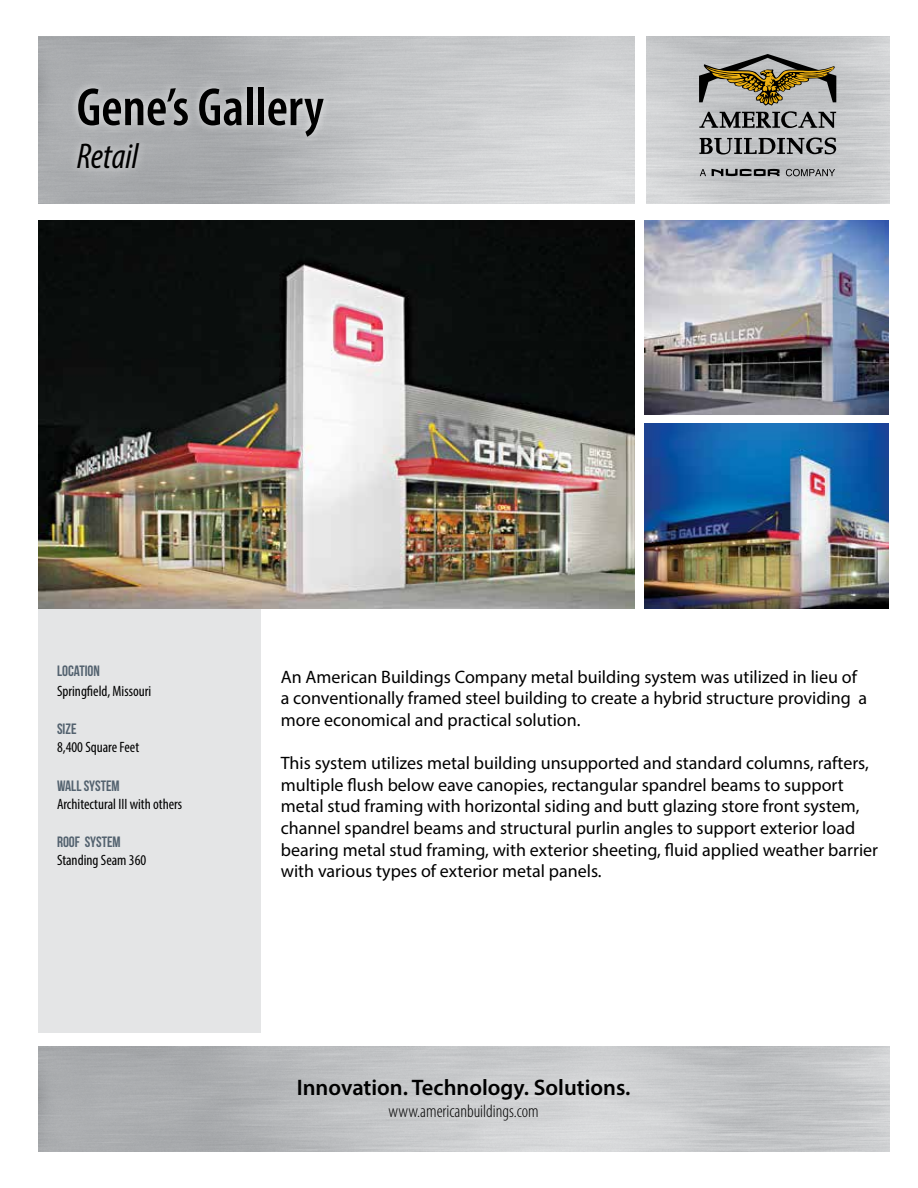
<style>
.page{position:relative;width:918px;height:1188px;background:#fff}
.page>*{position:absolute;margin:0;border:0;box-sizing:border-box;transform-origin:0 0}
.t1{font:600 condensed 54px "Myriad Pro";color:#000}
.t2{font:italic condensed 36px "Myriad Pro";color:#000}
.t3{font:600 22.5px "Myriad Pro";color:#000}
.t4{font:18px/21.6px "Myriad Pro";color:#000}
.t5{font:300 condensed 18px "Myriad Pro";color:#000}
.t6{font:condensed 15px "Myriad Pro";color:#000}
.t7{font:15px "Bebas Neue";color:#53626f}
</style>
<div class="page">
<img style="left:38px;top:36px;width:851px;height:167px">
<div style="left:68px;top:78px;width:265px;height:100px;background:#fff;opacity:.75"></div>
<div style="left:635px;top:0;width:11px;height:214px;background:#fff"></div>
<svg style="left:699px;top:138px;width:137px;height:17px;background:#7c7d7e"></svg>
<svg style="left:699px;top:54px;width:137px;height:74px;background:#918b7c"></svg>
<svg style="left:712px;top:169px;width:68px;height:7px"></svg>
<svg style="left:700px;top:169px;width:6px;height:7px"></svg>
<svg style="left:786px;top:169px;width:49px;height:7px"></svg>
<div style="left:39px;top:581px;width:222px;height:451px;background:#e4e5e6"></div>
<img style="left:39px;top:220px;width:596px;height:389px">
<img style="left:645px;top:220px;width:244px;height:194px">
<img style="left:645px;top:423px;width:244px;height:186px">
<h1 class="t1" style="left:77px;top:74px;width:249px">Gene’s Gallery</h1>
<h2 class="t2" style="left:77px;top:135px;width:63px">Retail</h2>
<p class="t7" style="left:57px;top:663px;width:44px">LOCATION</p>
<p class="t6" style="left:57px;top:682px;width:96px">Springfield, Missouri</p>
<p class="t7" style="left:57px;top:720px;width:21px">SIZE</p>
<p class="t6" style="left:57px;top:738px;width:84px">8,400 Square Feet</p>
<p class="t7" style="left:57px;top:778px;width:64px">WALL SYSTEM</p>
<p class="t6" style="left:57px;top:795px;width:127px">Architectural III with others</p>
<p class="t7" style="left:57px;top:834px;width:65px">ROOF SYSTEM</p>
<p class="t6" style="left:57px;top:851px;width:91px">Standing Seam 360</p>
<p class="t4" style="left:281px;top:666px;width:588px">An American Buildings Company metal building system was utilized in lieu of a conventionally framed steel building to create a hybrid structure providing a more economical and practical solution.</p>
<p class="t4" style="left:281px;top:752px;width:599px">This system utilizes metal building unsupported and standard columns, rafters, multiple flush below eave canopies, rectangular spandrel beams to support metal stud framing with horizontal siding and butt glazing store front system, channel spandrel beams and structural purlin angles to support exterior load bearing metal stud framing, with exterior sheeting, fluid applied weather barrier with various types of exterior metal panels.</p>
<p class="t3" style="left:297px;top:1073px;width:335px">Innovation. Technology. Solutions.</p>
<p class="t5" style="left:389px;top:1100px;width:152px">www.americanbuildings.com</p>
</div>
